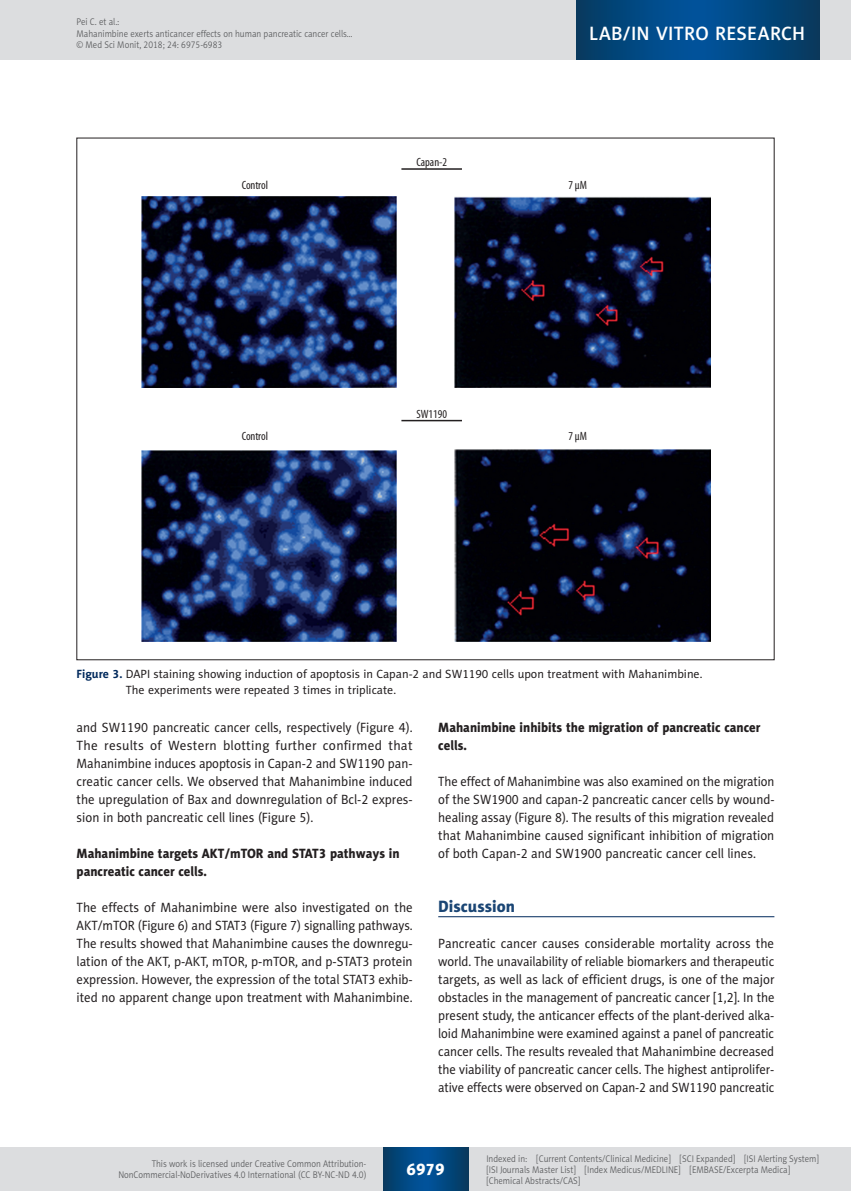
<style>
.page{position:relative;width:851px;height:1191px;background:#fff}
.page>*{position:absolute;margin:0;border:0;box-sizing:border-box;transform-origin:0 0}
.t1{font:19.5px "Naomi Sans EFN Medium";letter-spacing:.01em;color:#fff}
.MSM_Headline_1{font:16.5px "Naomi Sans EFN Heavy";color:#1a4574}
.t2{font:16.5px "Naomi Sans EFN Heavy";color:#fff}
.MSM_Body{font:13.5px/18px "Naomi Sans EFN";color:#231f20;text-align:justify;scale:.95 1}
.MSM_Body-2{font:13.5px/18px "Naomi Sans EFN";color:#231f20;text-align:justify;scale:.93 1}
.MSM_Headline_2{font:13.5px/18px "Naomi Sans EFN Heavy";color:#231f20;scale:.95 1}
.MSM_Rycina_tytul{font:12px/15.8px "Naomi Sans EFN";color:#231f20}
.t3{font:condensed 12px "Myriad Pro";color:#231f20}
.t4{font:9.75px/11.2px "Naomi Sans EFN Light";color:#57585a;scale:.9 1}
.s1{font-weight:700;color:#00295c}
</style>
<div class="page">
<hr style="left:438px;top:916px;width:336px;height:1px;background:#00295c">
<img style="left:141px;top:196px;width:255px;height:192px">
<img style="left:454px;top:196px;width:256px;height:192px">
<img style="left:141px;top:450px;width:255px;height:192px">
<img style="left:454px;top:450px;width:256px;height:191px">
<hr style="left:401px;top:168px;width:61px;height:2px;background:#231f20">
<hr style="left:401px;top:420px;width:61px;height:1px;background:#231f20">
<div style="left:0;top:1148px;width:850px;height:43px;background:#dcdddf"></div>
<svg style="left:383px;top:1147px;width:85px;height:43px;background:#02477e"></svg>
<div style="left:0;top:0;width:850px;height:60px;background:#dcdddf"></div>
<svg style="left:576px;top:0;width:243px;height:60px;background:#02477e"></svg>
<p class="t4" style="left:77px;top:16px;width:308px">Pei C. et al.:<br>Mahanimbine exerts anticancer effects on human pancreatic cancer cells… © Med Sci Monit, 2018; 24: 6975-6983</p>
<h1 class="t1" style="left:589px;top:22px;width:217px">LAB/IN VITRO RESEARCH</h1>
<p class="t3" style="left:242px;top:177px;width:28px">Control</p>
<p class="t3" style="left:242px;top:429px;width:28px">Control</p>
<p class="t3" style="left:416px;top:155px;width:32px">Capan-2</p>
<p class="t3" style="left:416px;top:406px;width:32px">SW1190</p>
<p class="t3" style="left:568px;top:177px;width:20px">7 μM</p>
<p class="t3" style="left:568px;top:429px;width:20px">7 μM</p>
<p class="MSM_Rycina_tytul" style="left:126px;top:666px;width:578px;text-indent:-49px"><span class="s1">Figure 3.</span> DAPI staining showing induction of apoptosis in Capan-2 and SW1190 cells upon treatment with Mahanimbine.<br>The experiments were repeated 3 times in triplicate.</p>
<p class="MSM_Body" style="left:77px;top:718px;width:355px">and SW1190 pancreatic cancer cells, respectively (Figure 4).<br>The results of Western blotting further confirmed that Mahanimbine induces apoptosis in Capan-2 and SW1190 pan&shy;creatic cancer cells. We observed that Mahanimbine induced the upregulation of Bax and downregulation of Bcl-2 expres&shy;sion in both pancreatic cell lines (Figure 5).</p>
<p class="MSM_Headline_2" style="left:77px;top:844px;width:341px">Mahanimbine targets AKT/mTOR and STAT3 pathways in pancreatic cancer cells.</p>
<p class="MSM_Body" style="left:77px;top:898px;width:355px">The effects of Mahanimbine were also investigated on the AKT/mTOR (Figure 6) and STAT3 (Figure 7) signalling pathways.<br>The results showed that Mahanimbine causes the downregu&shy;lation of the AKT, p-AKT, mTOR, p-mTOR, and p-STAT3 protein expression. However, the expression of the total STAT3 exhib&shy;ited no apparent change upon treatment with Mahanimbine.</p>
<p class="MSM_Headline_2" style="left:438px;top:718px;width:340px">Mahanimbine inhibits the migration of pancreatic cancer cells.</p>
<p class="MSM_Body-2" style="left:438px;top:772px;width:363px">The effect of Mahanimbine was also examined on the migration of the SW1900 and capan-2 pancreatic cancer cells by wound&shy;healing assay (Figure 8). The results of this migration revealed that Mahanimbine caused significant inhibition of migration of both Capan-2 and SW1900 pancreatic cancer cell lines.</p>
<p class="MSM_Headline_1" style="left:438px;top:896px;width:78px">Discussion</p>
<p class="MSM_Body" style="left:438px;top:934px;width:355px">Pancreatic cancer causes considerable mortality across the world. The unavailability of reliable biomarkers and therapeutic targets, as well as lack of efficient drugs, is one of the major obstacles in the management of pancreatic cancer [1,2]. In the present study, the anticancer effects of the plant-derived alka&shy;loid Mahanimbine were examined against a panel of pancreatic cancer cells. The results revealed that Mahanimbine decreased the viability of pancreatic cancer cells. The highest antiprolifer&shy;ative effects were observed on Capan-2 and SW1190 pancreatic</p>
<p class="t4" style="left:118px;top:1158px;width:277px;text-align:right">This work is licensed under Creative Common Attribution-<br>NonCommercial-NoDerivatives 4.0 International (CC BY-NC-ND 4.0)</p>
<p class="t2" style="left:406px;top:1159px;width:40px">6979</p>
<p class="t4" style="left:486px;top:1152px;width:371px">Indexed in: [Current Contents/Clinical Medicine] [SCI Expanded] [ISI Alerting System] [ISI Journals Master List] [Index Medicus/MEDLINE] [EMBASE/Excerpta Medica] [Chemical Abstracts/CAS]</p>
</div>
